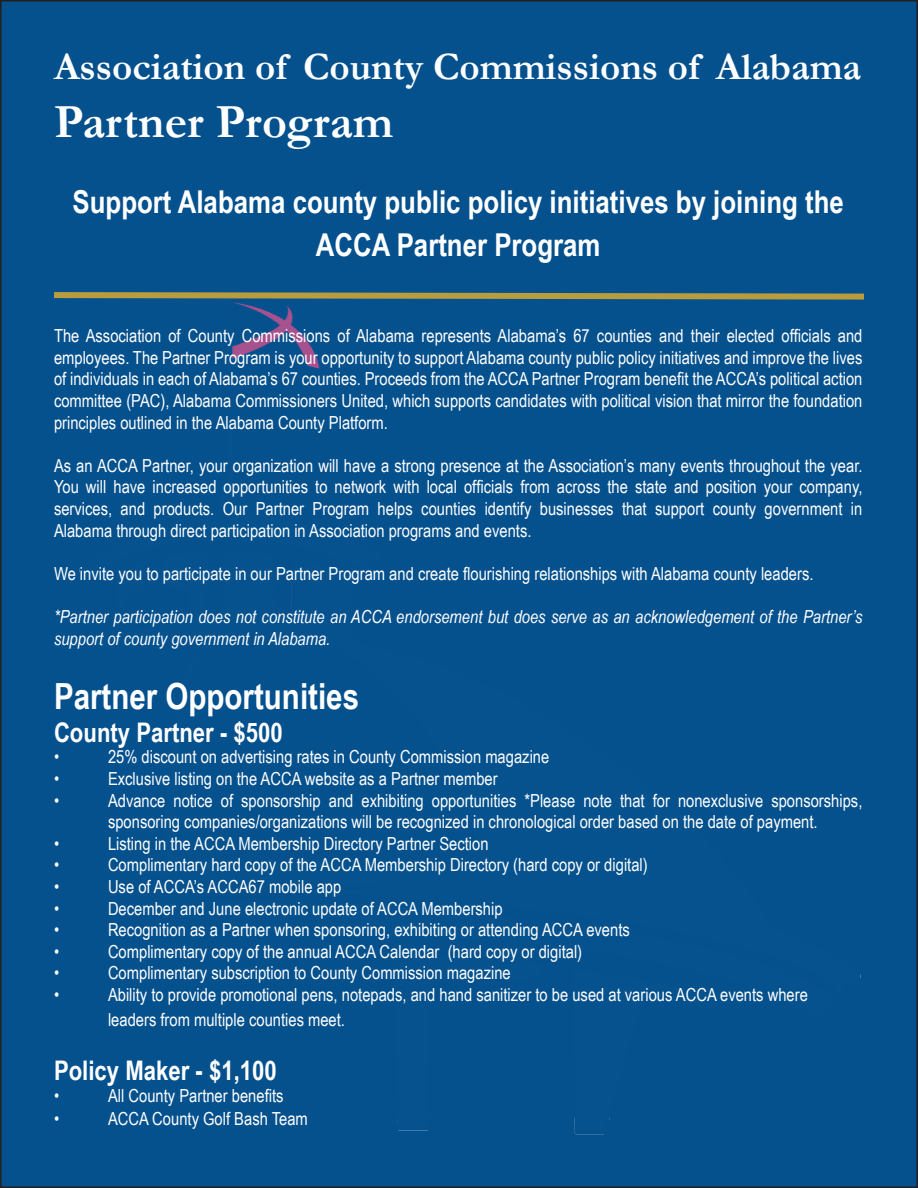
<style>
.page{position:relative;width:918px;height:1188px;background:#fff}
.page>*{position:absolute;margin:0;border:0;box-sizing:border-box;transform-origin:0 0}
.t1{font:700 48px "Garamond";color:#fff}
.t2{font:700 39px "Garamond";color:#fff}
.t3{font:700 36px "Arial Narrow";color:#fff}
.t4{font:700 31.5px/43.2px "Arial Narrow";color:#fff;text-align:center}
.t5{font:700 27px "Arial Narrow";color:#fff}
.t6{font:18px/21.6px "Arial Narrow";color:#fff;text-align:justify}
.t7{font:italic 18px/21.6px "Arial Narrow";color:#fff}
</style>
<div class="page">
<div style="left:1px;top:1px;width:916px;height:1186px;background:#05518e"></div>
<svg style="left:54px;top:292px;width:810px;height:11px"></svg>
<p class="t2" style="left:54px;top:41px;width:809px">Association of County Commissions of Alabama</p>
<p class="t1" style="left:54px;top:89px;width:341px">Partner Program</p>
<p class="t4" style="left:73px;top:178px;width:773px">Support Alabama county public policy initiatives by joining the<br>ACCA Partner Program</p>
<p class="t6" style="left:54px;top:324px;width:810px">The Association of County Commissions of Alabama represents Alabama’s 67 counties and their elected officials and employees. The Partner Program is your opportunity to support Alabama county public policy initiatives and improve the lives of individuals in each of Alabama’s 67 counties. Proceeds from the ACCA Partner Program benefit the ACCA’s political action committee (PAC), Alabama Commissioners United, which supports candidates with political vision that mirror the foundation principles outlined in the Alabama County Platform.</p>
<p class="t6" style="left:54px;top:454px;width:810px">As an ACCA Partner, your organization will have a strong presence at the Association’s many events throughout the year.<br>You will have increased opportunities to network with local officials from across the state and position your company, services, and products. Our Partner Program helps counties identify businesses that support county government in Alabama through direct participation in Association programs and events.</p>
<p class="t6" style="left:54px;top:562px;width:761px">We invite you to participate in our Partner Program and create flourishing relationships with Alabama county leaders.</p>
<p class="t7" style="left:54px;top:606px;width:810px">*Partner participation does not constitute an ACCA endorsement but does serve as an acknowledgement of the Partner’s support of county government in Alabama.</p>
<p class="t3" style="left:54px;top:670px;width:307px">Partner Opportunities</p>
<p class="t5" style="left:54px;top:712px;width:230px">County Partner - $500</p>
<p class="t6" style="left:54px;top:746px;width:7px">•</p>
<p class="t6" style="left:108px;top:746px;width:443px">25% discount on advertising rates in County Commission magazine</p>
<p class="t6" style="left:54px;top:767px;width:7px">•</p>
<p class="t6" style="left:108px;top:767px;width:391px">Exclusive listing on the ACCA website as a Partner member</p>
<p class="t6" style="left:54px;top:789px;width:7px">•</p>
<p class="t6" style="left:108px;top:789px;width:756px">Advance notice of sponsorship and exhibiting opportunities *Please note that for nonexclusive sponsorships, sponsoring companies/organizations will be recognized in chronological order based on the date of payment.</p>
<p class="t6" style="left:54px;top:832px;width:7px">•</p>
<p class="t6" style="left:108px;top:832px;width:382px">Listing in the ACCA Membership Directory Partner Section</p>
<p class="t6" style="left:54px;top:854px;width:7px">•</p>
<p class="t6" style="left:108px;top:854px;width:541px">Complimentary hard copy of the ACCA Membership Directory (hard copy or digital)</p>
<p class="t6" style="left:54px;top:875px;width:7px">•</p>
<p class="t6" style="left:108px;top:875px;width:235px">Use of ACCA’s ACCA67 mobile app</p>
<p class="t6" style="left:54px;top:897px;width:7px">•</p>
<p class="t6" style="left:108px;top:897px;width:396px">December and June electronic update of ACCA Membership</p>
<p class="t6" style="left:54px;top:918px;width:7px">•</p>
<p class="t6" style="left:108px;top:918px;width:523px">Recognition as a Partner when sponsoring, exhibiting or attending ACCA events</p>
<p class="t6" style="left:54px;top:940px;width:7px">•</p>
<p class="t6" style="left:108px;top:940px;width:476px">Complimentary copy of the annual ACCA Calendar (hard copy or digital)</p>
<p class="t6" style="left:54px;top:962px;width:7px">•</p>
<p class="t6" style="left:108px;top:962px;width:404px">Complimentary subscription to County Commission magazine</p>
<p class="t6" style="left:54px;top:983px;width:7px">•</p>
<p class="t6" style="left:108px;top:981px;width:701px;line-height:25.2px">Ability to provide promotional pens, notepads, and hand sanitizer to be used at various ACCA events where leaders from multiple counties meet.</p>
<p class="t5" style="left:54px;top:1050px;width:224px">Policy Maker - $1,100</p>
<p class="t6" style="left:54px;top:1084px;width:7px">•</p>
<p class="t6" style="left:108px;top:1084px;width:177px">All County Partner benefits</p>
<p class="t6" style="left:54px;top:1107px;width:7px">•</p>
<p class="t6" style="left:108px;top:1107px;width:201px">ACCA County Golf Bash Team</p>
</div>
